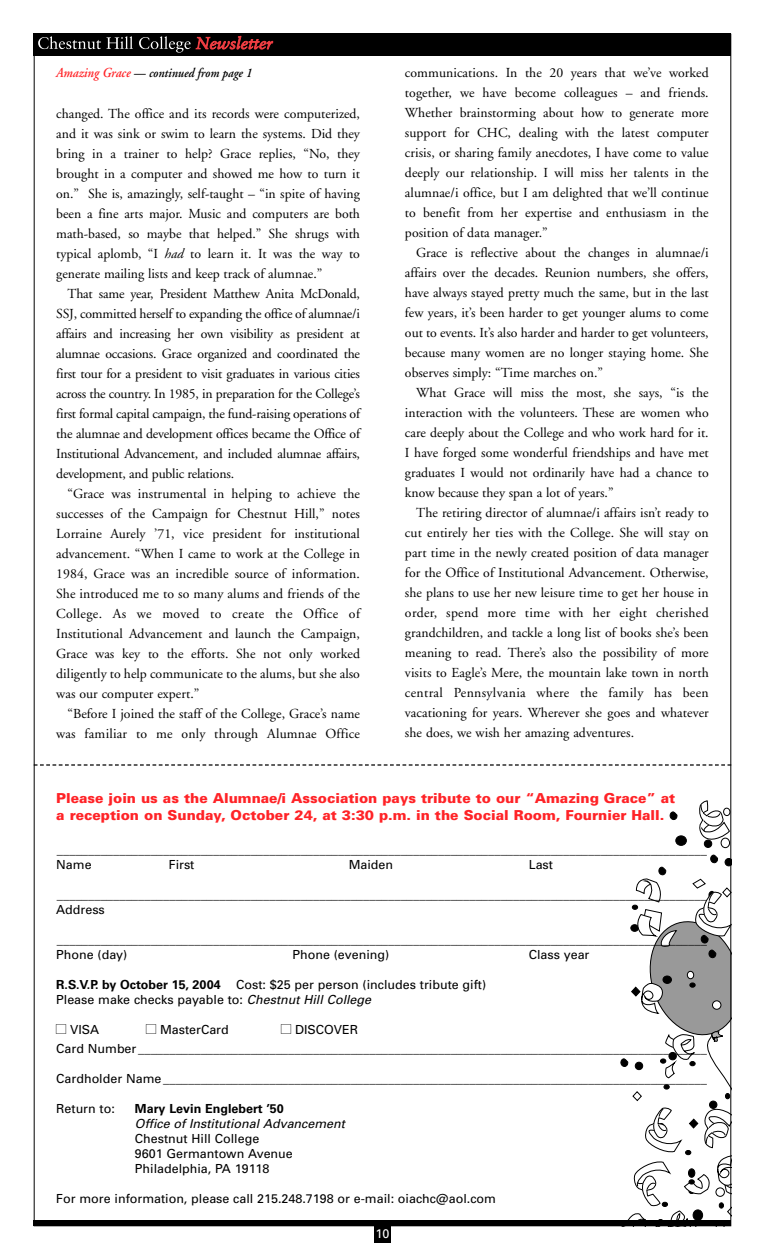
<style>
.page{position:relative;width:765px;height:1260px;background:#fff}
.page>*{position:absolute;margin:0;border:0;box-sizing:border-box;transform-origin:0 0}
.t1{font:13.75px/20px "Adobe Garamond";letter-spacing:.005em;color:#000;text-align:justify}
.t2{font:900 13.75px/16.5px "Univers";color:#ff2327}
.t3{font:italic 600 13.12px "Adobe Garamond";color:#000;scale:.9 1}
.t4{font:12.5px/15px "Univers";color:#000}
.t5{font:italic 12.5px "Univers";color:#000}
.t6{font:700 12.5px "Univers";color:#000}
.t7{font:12.5px "Univers";color:#fff}
.s1{font-size:13.75px;color:#ff2327}
.s2{font-style:italic}
.s3{font-weight:700}
</style>
<div class="page">
<div style="left:721px;top:838px;width:9px;height:10px;background:#fff;border:1px solid #000;border-radius:50%"></div>
<svg style="left:699px;top:800px;width:30px;height:42px"></svg>
<div style="left:723px;top:808px;width:7px;height:8px;background:#fff;border:1px solid #000;border-radius:50%"></div>
<div style="left:704px;top:840px;width:8px;height:8px;background:#000;border:1px solid #000;border-radius:50%"></div>
<div style="left:675px;top:836px;width:12px;height:10px;background:#000;border:1px solid #000;border-radius:50%"></div>
<svg style="left:669px;top:811px;width:8px;height:10px"></svg>
<svg style="left:617px;top:854px;width:114px;height:373px"></svg>
<div style="left:374px;top:1226px;width:17px;height:17px;background:#000"></div>
<div style="left:34px;top:34px;width:697px;height:22px;background:#000"></div>
<svg style="left:38px;top:36px;width:95px;height:13px"></svg>
<svg style="left:139px;top:36px;width:134px;height:17px"></svg>
<div style="left:34px;top:1221px;width:697px;height:5px;background:#000"></div>
<svg style="left:36px;top:764px;width:693px;height:2px"></svg>
<p class="t3" style="left:56px;top:68px;width:219px"><span class="s1">Amazing Grace</span> — continued from page 1</p>
<p class="t1" style="left:56px;top:105px;width:305px">changed. The office and its records were computerized, and it was sink or swim to learn the systems. Did they bring in a trainer to help? Grace replies, “No, they brought in a computer and showed me how to turn it on.” She is, amazingly, self-taught – “in spite of having been a fine arts major. Music and computers are both math-based, so maybe that helped.” She shrugs with typical aplomb, “I <span class="s2">had</span> to learn it. It was the way to generate mailing lists and keep track of alumnae.”</p>
<p class="t1" style="left:56px;top:285px;width:305px;text-indent:11px">That same year, President Matthew Anita McDonald, SSJ, committed herself to expanding the office of alumnae/i affairs and increasing her own visibility as president at alumnae occasions. Grace organized and coordinated the first tour for a president to visit graduates in various cities across the country. In 1985, in preparation for the College’s first formal capital campaign, the fund-raising operations of the alumnae and development offices became the Office of Institutional Advancement, and included alumnae affairs, development, and public relations.</p>
<p class="t1" style="left:56px;top:485px;width:305px;text-indent:11px">“Grace was instrumental in helping to achieve the successes of the Campaign for Chestnut Hill,” notes Lorraine Aurely ’71, vice president for institutional advancement. “When I came to work at the College in 1984, Grace was an incredible source of information.<br>She introduced me to so many alums and friends of the College. As we moved to create the Office of Institutional Advancement and launch the Campaign, Grace was key to the efforts. She not only worked diligently to help communicate to the alums, but she also was our computer expert.”</p>
<p class="t1" style="left:56px;top:705px;width:305px;text-align:right">“Before I joined the staff of the College, Grace’s name was familiar to me only through Alumnae Office</p>
<p class="t1" style="left:405px;top:64px;width:305px">communications. In the 20 years that we’ve worked together, we have become colleagues – and friends.<br>Whether brainstorming about how to generate more support for CHC, dealing with the latest computer crisis, or sharing family anecdotes, I have come to value deeply our relationship. I will miss her talents in the alumnae/i office, but I am delighted that we’ll continue to benefit from her expertise and enthusiasm in the position of data manager.”</p>
<p class="t1" style="left:405px;top:244px;width:305px;text-indent:11px">Grace is reflective about the changes in alumnae/i affairs over the decades. Reunion numbers, she offers, have always stayed pretty much the same, but in the last few years, it’s been harder to get younger alums to come out to events. It’s also harder and harder to get volunteers, because many women are no longer staying home. She observes simply: “Time marches on.”</p>
<p class="t1" style="left:405px;top:384px;width:305px;text-indent:11px">What Grace will miss the most, she says, “is the interaction with the volunteers. These are women who care deeply about the College and who work hard for it.<br>I have forged some wonderful friendships and have met graduates I would not ordinarily have had a chance to know because they span a lot of years.”</p>
<p class="t1" style="left:405px;top:504px;width:305px;text-indent:11px">The retiring director of alumnae/i affairs isn’t ready to cut entirely her ties with the College. She will stay on part time in the newly created position of data manager for the Office of Institutional Advancement. Otherwise, she plans to use her new leisure time to get her house in order, spend more time with her eight cherished grandchildren, and tackle a long list of books she’s been meaning to read. There’s also the possibility of more visits to Eagle’s Mere, the mountain lake town in north central Pennsylvania where the family has been vacationing for years. Wherever she goes and whatever she does, we wish her amazing adventures.</p>
<p class="t2" style="left:56px;top:791px;width:621px">Please join us as the Alumnae/i Association pays tribute to our “Amazing Grace” at a reception on Sunday, October 24, at 3:30 p.m. in the Social Room, Fournier Hall.</p>
<p class="t4" style="left:56px;top:844px;width:652px">________________________________________________________________________________________________________<br>Name</p>
<p class="t4" style="left:169px;top:859px;width:27px">First</p>
<p class="t4" style="left:349px;top:859px;width:46px">Maiden</p>
<p class="t4" style="left:529px;top:859px;width:26px">Last</p>
<p class="t4" style="left:56px;top:889px;width:652px">________________________________________________________________________________________________________<br>Address</p>
<p class="t4" style="left:56px;top:934px;width:652px">________________________________________________________________________________________________________<br>Phone (day)</p>
<p class="t4" style="left:292px;top:949px;width:98px">Phone (evening)</p>
<p class="t4" style="left:529px;top:949px;width:62px">Class year</p>
<p class="t4" style="left:56px;top:979px;width:431px"><span class="s3">R.S.V.P. by October 15, 2004</span> Cost: $25 per person (includes tribute gift)<br>Please make checks payable to: <span class="s2">Chestnut Hill College</span></p>
<p class="t4" style="left:70px;top:1024px;width:31px">VISA</p>
<p class="t4" style="left:160px;top:1024px;width:70px">MasterCard</p>
<p class="t4" style="left:56px;top:1022px;width:652px;line-height:19px;text-indent:239px">DISCOVER<br>Card Number___________________________________________________________________________________________</p>
<p class="t4" style="left:56px;top:1072px;width:652px">Cardholder Name_______________________________________________________________________________________</p>
<p class="t4" style="left:56px;top:1102px;width:60px">Return to:</p>
<p class="t6" style="left:135px;top:1104px;width:150px">Mary Levin Englebert ’50</p>
<p class="t5" style="left:135px;top:1119px;width:211px">Office of Institutional Advancement</p>
<p class="t4" style="left:135px;top:1132px;width:159px">Chestnut Hill College<br>9601 Germantown Avenue<br>Philadelphia, PA 19118</p>
<p class="t4" style="left:56px;top:1192px;width:441px">For more information, please call 215.248.7198 or e-mail: oiachc@aol.com</p>
<p class="t7" style="left:376px;top:1229px;width:15px">10</p>
</div>
